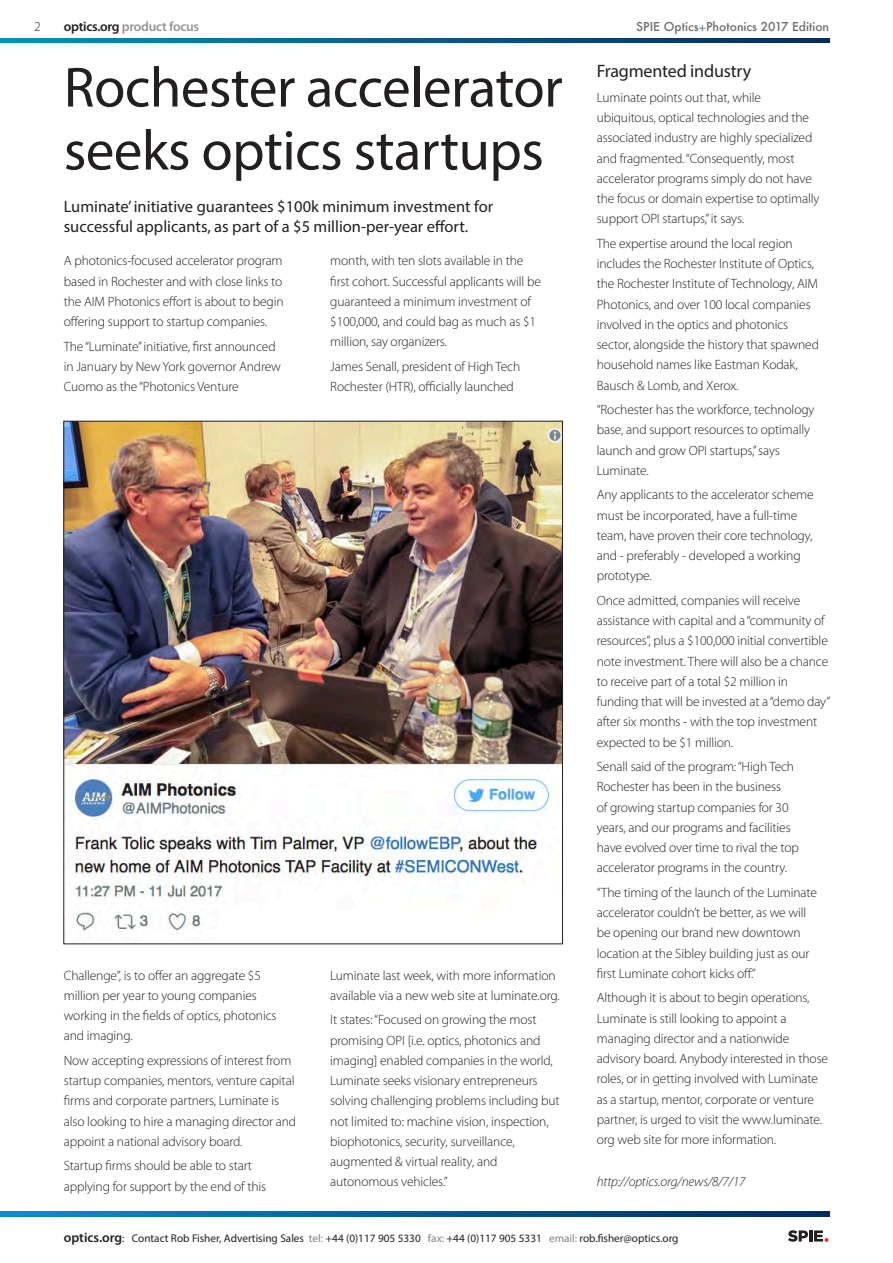
<style>
.page{position:relative;width:893px;height:1263px;background:#fff}
.page>*{position:absolute;margin:0;border:0;box-sizing:border-box;transform-origin:0 0}
.t1{font:57px/63px "Myriad Pro";letter-spacing:-.01em;color:#231f20}
.t2{font:18px "Myriad Pro";letter-spacing:-.01em;color:#231f20}
.t3{font:16.5px/19.8px "Myriad Pro";color:#231f20}
.t4{font:300 13.5px/20.2px "Myriad Pro";letter-spacing:-.01em;color:#231f20}
.t5{font:italic 300 13.5px "Myriad Pro";letter-spacing:-.01em;color:#231f20}
.t6{font:600 13.5px "Myriad Pro";letter-spacing:-.02em;color:#939598}
.t7{font:500 12px "Futura";color:#6c6d70}
.t8{font:11.25px "Myriad Pro";color:#231f20}
.s1{color:#231f20}
.s2{color:#448dcb}
.s3{font-weight:600;font-size:13.5px}
.s4{color:#808285}
</style>
<div class="page">
<svg style="left:0;top:1212px;width:829px;height:4px;background:#005d94"></svg>
<svg style="left:0;top:38px;width:829px;height:5px;background:#005d94"></svg>
<svg style="left:788px;top:1230px;width:40px;height:12px"></svg>
<img style="left:66px;top:423px;width:495px;height:510px">
<p class="t4" style="left:34px;top:17px;width:8px">2</p>
<p class="t6" style="left:64px;top:18px;width:137px"><span class="s1">optics.org</span> product focus</p>
<p class="t7" style="left:636px;top:18px;width:194px">SPIE Optics<span class="s2">+</span>Photonics 2017 Edition</p>
<p class="t1" style="left:64px;top:55px;width:500px">Rochester accelerator seeks optics startups</p>
<p class="t3" style="left:64px;top:197px;width:431px">Luminate’ initiative guarantees $100k minimum investment for successful applicants, as part of a $5 million-per-year effort.</p>
<p class="t4" style="left:64px;top:250px;width:221px;text-align:justify">A photonics-focused accelerator program based in Rochester and with close links to the AIM Photonics effort is about to begin offering support to startup companies.</p>
<p class="t4" style="left:64px;top:336px;width:219px">The “Luminate” initiative, first announced in January by New York governor Andrew<br>Cuomo as the “Photonics Venture</p>
<p class="t4" style="left:330px;top:251px;width:212px">month, with ten slots available in the first cohort. Successful applicants will be guaranteed a minimum investment of $100,000, and could bag as much as $1 million, say organizers.</p>
<p class="t4" style="left:330px;top:356px;width:192px">James Senall, president of High Tech<br>Rochester (HTR), officially launched</p>
<p class="t4" style="left:64px;top:965px;width:214px">Challenge”, is to offer an aggregate $5 million per year to young companies working in the fields of optics, photonics and imaging.</p>
<p class="t4" style="left:64px;top:1050px;width:234px">Now accepting expressions of interest from startup companies, mentors, venture capital firms and corporate partners, Luminate is also looking to hire a managing director and appoint a national advisory board.</p>
<p class="t4" style="left:64px;top:1156px;width:204px">Startup firms should be able to start applying for support by the end of this</p>
<p class="t4" style="left:330px;top:965px;width:231px">Luminate last week, with more information available via a new web site at luminate.org.</p>
<p class="t4" style="left:330px;top:1010px;width:231px">It states: “Focused on growing the most promising OPI [i.e. optics, photonics and imaging] enabled companies in the world, Luminate seeks visionary entrepreneurs solving challenging problems including but not limited to: machine vision, inspection, biophotonics, security, surveillance, augmented &amp; virtual reality, and autonomous vehicles.”</p>
<p class="t2" style="left:597px;top:60px;width:156px">Fragmented industry</p>
<p class="t4" style="left:597px;top:87px;width:224px">Luminate points out that, while ubiquitous, optical technologies and the associated industry are highly specialized and fragmented. “Consequently, most accelerator programs simply do not have the focus or domain expertise to optimally support OPI startups,” it says.</p>
<p class="t4" style="left:597px;top:233px;width:224px">The expertise around the local region includes the Rochester Institute of Optics, the Rochester Institute of Technology, AIM Photonics, and over 100 local companies involved in the optics and photonics sector, alongside the history that spawned household names like Eastman Kodak, Bausch &amp; Lomb, and Xerox.</p>
<p class="t4" style="left:597px;top:399px;width:219px">“Rochester has the workforce, technology base, and support resources to optimally launch and grow OPI startups,” says<br>Luminate.</p>
<p class="t4" style="left:597px;top:485px;width:218px">Any applicants to the accelerator scheme must be incorporated, have a full-time team, have proven their core technology, and - preferably - developed a working prototype.</p>
<p class="t4" style="left:597px;top:590px;width:235px">Once admitted, companies will receive assistance with capital and a “community of resources”, plus a $100,000 initial convertible note investment. There will also be a chance to receive part of a total $2 million in funding that will be invested at a “demo day” after six months - with the top investment expected to be $1 million.</p>
<p class="t4" style="left:597px;top:756px;width:204px">Senall said of the program: “High Tech Rochester has been in the business<br>of growing startup companies for 30 years, and our programs and facilities have evolved over time to rival the top accelerator programs in the country.</p>
<p class="t4" style="left:597px;top:882px;width:222px">“The timing of the launch of the Luminate accelerator couldn’t be better, as we will be opening our brand new downtown location at the Sibley building just as our first Luminate cohort kicks off.”</p>
<p class="t4" style="left:597px;top:988px;width:233px">Although it is about to begin operations, Luminate is still looking to appoint a managing director and a nationwide advisory board. Anybody interested in those roles, or in getting involved with Luminate as a startup, mentor, corporate or venture partner, is urged to visit the www.luminate. org web site for more information.</p>
<p class="t5" style="left:597px;top:1173px;width:150px">http://optics.org/news/8/7/17</p>
<p class="t8" style="left:64px;top:1231px;width:616px"><span class="s3">optics.org</span>: Contact Rob Fisher, Advertising Sales <span class="s4">tel:</span> +44 (0)117 905 5330 <span class="s4">fax:</span> +44 (0)117 905 5331 <span class="s4">email:</span> rob.fisher@optics.org</p>
</div>
